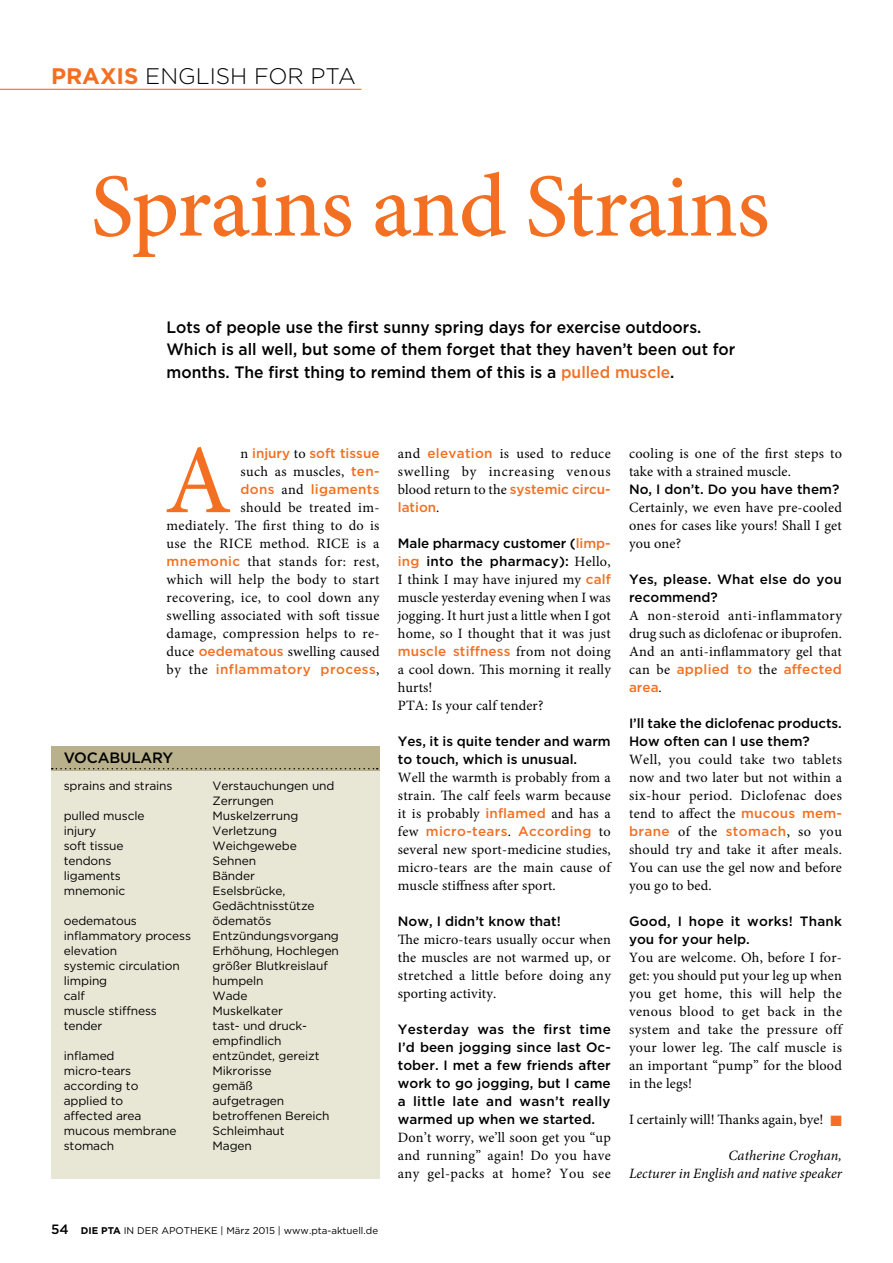
<style>
.page{position:relative;width:893px;height:1263px;background:#fff}
.page>*{position:absolute;margin:0;border:0;box-sizing:border-box;transform-origin:0 0}
.t1{font:98.25px "Minion Pro";color:#f36f21}
.t2{font:500 90px "Minion Pro";letter-spacing:-.015em;color:#f36f21}
.t3{font:300 22.5px "Gotham";color:#000}
.t4{font:500 16.5px/22.5px "Gotham";color:#000;scale:.95 1}
.t5{font:500 15px "Gotham";letter-spacing:-.01em;color:#000}
.t6{font:14.25px/18px "Minion Pro";letter-spacing:.02em;color:#000;text-align:justify}
.t7{font:italic 14.25px/18px "Minion Pro";color:#000;text-align:right}
.t8{font:500 13.5px/18px "Gotham";color:#000}
.t9{font:500 13.5px/18px "Gotham";letter-spacing:.02em;color:#f36f21}
.t10{font:500 13.5px "Gotham";color:#f36f21}
.t11{font:12px/15px "Gotham";letter-spacing:-.01em;color:#000}
.t12{font:9.75px "Gotham";color:#000}
.s1{font-weight:700;color:#f36f21}
.s2{color:#f36f21}
.s3{font-family:"Minion Pro";font-weight:400;font-size:14.25px;color:#000}
.s4{font-family:"Gotham";font-weight:500;font-size:13.5px;color:#f36f21}
.s5{font-weight:500;font-size:13.5px}
.s6{font-weight:700}
.s7{font-family:"Minion Pro";font-weight:400;font-size:14.25px}
</style>
<div class="page">
<hr style="left:0;top:89px;width:361px;height:1px;background:#f36f21">
<div style="left:51px;top:747px;width:329px;height:431px;background:#e8e6d4"></div>
<div style="left:51px;top:746px;width:329px;height:24px;background:#b8b18b"></div>
<svg style="left:52px;top:768px;width:326px;height:1px"></svg>
<h3 class="t3" style="left:51px;top:62px;width:306px"><span class="s1">PRAXIS</span> ENGLISH FOR PTA</h3>
<h2 class="t2" style="left:91px;top:146px;width:681px">Sprains and Strains</h2>
<p class="t4" style="left:167px;top:315px;width:600px">Lots of people use the first sunny spring days for exercise outdoors.<br>Which is all well, but some of them forget that they haven’t been out for months. The first thing to remind them of this is a <span class="s2">pulled muscle</span>.</p>
<h1 class="t1" style="left:165px;top:415px;width:69px">A</h1>
<p class="t10" style="left:241px;top:444px;width:140px"><span class="s3">n</span> injury <span class="s3">to</span> soft tissue</p>
<p class="t6" style="left:241px;top:463px;width:140px">such as muscles, <span class="s4">ten-</span></p>
<p class="t9" style="left:241px;top:480px;width:140px">dons <span class="s3">and</span> ligaments</p>
<p class="t6" style="left:167px;top:499px;width:214px;text-indent:74px">should be treated im&shy;mediately. The first thing to do is use the RICE method. RICE is a <span class="s4">mnemonic</span> that stands for: rest, which will help the body to start recovering, ice, to cool down any swelling associated with soft tissue damage, compression helps to re&shy;duce <span class="s4">oedematous</span> swelling caused</p>
<p class="t9" style="left:167px;top:660px;width:214px"><span class="s3">by the</span> inflammatory process<span class="s3">,</span></p>
<p class="t5" style="left:64px;top:747px;width:111px">VOCABULARY</p>
<p class="t11" style="left:64px;top:778px;width:110px">sprains and strains</p>
<p class="t11" style="left:213px;top:778px;width:123px">Verstauchungen und<br>Zerrungen</p>
<p class="t11" style="left:64px;top:808px;width:82px">pulled muscle</p>
<p class="t11" style="left:213px;top:808px;width:87px">Muskelzerrung</p>
<p class="t11" style="left:64px;top:823px;width:34px">injury</p>
<p class="t11" style="left:213px;top:823px;width:66px">Verletzung</p>
<p class="t11" style="left:64px;top:838px;width:61px">soft tissue</p>
<p class="t11" style="left:213px;top:838px;width:86px">Weichgewebe</p>
<p class="t11" style="left:64px;top:853px;width:49px">tendons</p>
<p class="t11" style="left:213px;top:853px;width:45px">Sehnen</p>
<p class="t11" style="left:64px;top:868px;width:58px">ligaments</p>
<p class="t11" style="left:213px;top:868px;width:44px">Bänder</p>
<p class="t11" style="left:64px;top:883px;width:63px">mnemonic</p>
<p class="t11" style="left:213px;top:883px;width:104px">Eselsbrücke,<br>Gedächtnisstütze</p>
<p class="t11" style="left:64px;top:913px;width:75px">oedematous</p>
<p class="t11" style="left:213px;top:913px;width:60px">ödematös</p>
<p class="t11" style="left:64px;top:928px;width:129px">inflammatory process</p>
<p class="t11" style="left:213px;top:928px;width:128px">Entzündungsvorgang</p>
<p class="t11" style="left:64px;top:943px;width:55px">elevation</p>
<p class="t11" style="left:213px;top:943px;width:128px">Erhöhung, Hochlegen</p>
<p class="t11" style="left:64px;top:958px;width:118px">systemic circulation</p>
<p class="t11" style="left:213px;top:958px;width:117px">größer Blutkreislauf</p>
<p class="t11" style="left:64px;top:973px;width:45px">limping</p>
<p class="t11" style="left:213px;top:973px;width:53px">humpeln</p>
<p class="t11" style="left:64px;top:988px;width:22px">calf</p>
<p class="t11" style="left:213px;top:988px;width:36px">Wade</p>
<p class="t11" style="left:64px;top:1003px;width:95px">muscle stiffness</p>
<p class="t11" style="left:213px;top:1003px;width:72px">Muskelkater</p>
<p class="t11" style="left:64px;top:1018px;width:40px">tender</p>
<p class="t11" style="left:213px;top:1018px;width:96px">tast- und druck&shy;empfindlich</p>
<p class="t11" style="left:64px;top:1048px;width:52px">inflamed</p>
<p class="t11" style="left:213px;top:1048px;width:108px">entzündet, gereizt</p>
<p class="t11" style="left:64px;top:1063px;width:69px">micro-tears</p>
<p class="t11" style="left:213px;top:1063px;width:61px">Mikrorisse</p>
<p class="t11" style="left:64px;top:1078px;width:76px">according to</p>
<p class="t11" style="left:213px;top:1078px;width:42px">gemäß</p>
<p class="t11" style="left:64px;top:1093px;width:61px">applied to</p>
<p class="t11" style="left:213px;top:1093px;width:73px">aufgetragen</p>
<p class="t11" style="left:64px;top:1108px;width:79px">affected area</p>
<p class="t11" style="left:213px;top:1108px;width:119px">betroffenen Bereich</p>
<p class="t11" style="left:64px;top:1123px;width:114px">mucous membrane</p>
<p class="t11" style="left:213px;top:1123px;width:74px">Schleimhaut</p>
<p class="t11" style="left:64px;top:1138px;width:52px">stomach</p>
<p class="t11" style="left:213px;top:1138px;width:41px">Magen</p>
<p class="t12" style="left:51px;top:1224px;width:329px"><span class="s5">54</span> <span class="s6">DIE PTA</span> IN DER APOTHEKE | März 2015 | www.pta-aktuell.de</p>
<p class="t6" style="left:398px;top:445px;width:214px">and <span class="s4">elevation</span> is used to reduce swelling by increasing venous blood return to the <span class="s4">systemic circu-</span></p>
<p class="t9" style="left:398px;top:498px;width:43px">lation<span class="s3">.</span></p>
<p class="t8" style="left:398px;top:534px;width:214px">Male pharmacy customer (<span class="s2">limp&shy;ing</span> into the pharmacy): <span class="s7">Hello,</span></p>
<p class="t6" style="left:398px;top:571px;width:214px">I think I may have injured my <span class="s4">calf </span>muscle yesterday evening when I was jogging. It hurt just a little when I got home, so I thought that it was just</p>
<p class="t9" style="left:398px;top:642px;width:214px">muscle stiffness <span class="s3">from not doing</span></p>
<p class="t6" style="left:398px;top:661px;width:215px;text-align:left">a cool down. This morning it really hurts!<br>PTA: Is your calf tender?</p>
<p class="t8" style="left:398px;top:732px;width:214px">Yes, it is quite tender and warm to touch, which is unusual.</p>
<p class="t6" style="left:398px;top:769px;width:214px">Well the warmth is probably from a strain. The calf feels warm because it is probably <span class="s4">inflamed</span> and has a</p>
<p class="t9" style="left:398px;top:822px;width:214px"><span class="s3">few</span> micro-tears<span class="s3">.</span> According <span class="s3">to</span></p>
<p class="t6" style="left:398px;top:841px;width:214px">several new sport-medicine studies, micro-tears are the main cause of muscle stiffness after sport.</p>
<p class="t8" style="left:398px;top:912px;width:164px">Now, I didn’t know that!</p>
<p class="t6" style="left:398px;top:931px;width:215px">The micro-tears usually occur when the muscles are not warmed up, or stretched a little before doing any sporting activity.</p>
<p class="t8" style="left:398px;top:1020px;width:215px;text-align:justify">Yesterday was the first time I’d been jogging since last Oc&shy;tober. I met a few friends after work to go jogging, but I came a little late and wasn’t really warmed up when we started.</p>
<p class="t6" style="left:398px;top:1129px;width:214px">Don’t worry, we’ll soon get you “up and running” again! Do you have any gel-packs at home? You see</p>
<p class="t6" style="left:629px;top:445px;width:214px">cooling is one of the first steps to take with a strained muscle.</p>
<p class="t8" style="left:629px;top:480px;width:212px">No, I don’t. Do you have them?</p>
<p class="t6" style="left:629px;top:499px;width:214px">Certainly, we even have pre-cooled ones for cases like yours! Shall I get you one?</p>
<p class="t8" style="left:629px;top:570px;width:214px">Yes, please. What else do you recommend?</p>
<p class="t6" style="left:629px;top:607px;width:214px">A non-steroid anti-inflammatory drug such as diclofenac or ibuprofen.<br>And an anti-inflammatory gel that</p>
<p class="t9" style="left:629px;top:660px;width:214px"><span class="s3">can be</span> applied to <span class="s3">the</span> affected area<span class="s3">.</span></p>
<p class="t8" style="left:629px;top:714px;width:214px">I’ll take the diclofenac products.<br>How often can I use them?</p>
<p class="t6" style="left:629px;top:751px;width:214px">Well, you could take two tablets now and two later but not within a six-hour period. Diclofenac does tend to affect the <span class="s4">mucous mem-</span></p>
<p class="t9" style="left:629px;top:822px;width:214px">brane <span class="s3">of the</span> stomach<span class="s3">, so you</span></p>
<p class="t6" style="left:629px;top:841px;width:214px">should try and take it after meals.<br>You can use the gel now and before you go to bed.</p>
<p class="t8" style="left:629px;top:912px;width:214px">Good, I hope it works! Thank you for your help.</p>
<p class="t6" style="left:629px;top:949px;width:215px">You are welcome. Oh, before I for&shy;get: you should put your leg up when you get home, this will help the venous blood to get back in the system and take the pressure off your lower leg. The calf muscle is an important “pump” for the blood in the legs!</p>
<p class="t6" style="left:629px;top:1111px;width:214px">I certainly will! Thanks again, bye! <span class="s2">■</span></p>
<p class="t7" style="left:629px;top:1147px;width:214px">Catherine Croghan,<br>Lecturer in English and native speaker</p>
</div>
